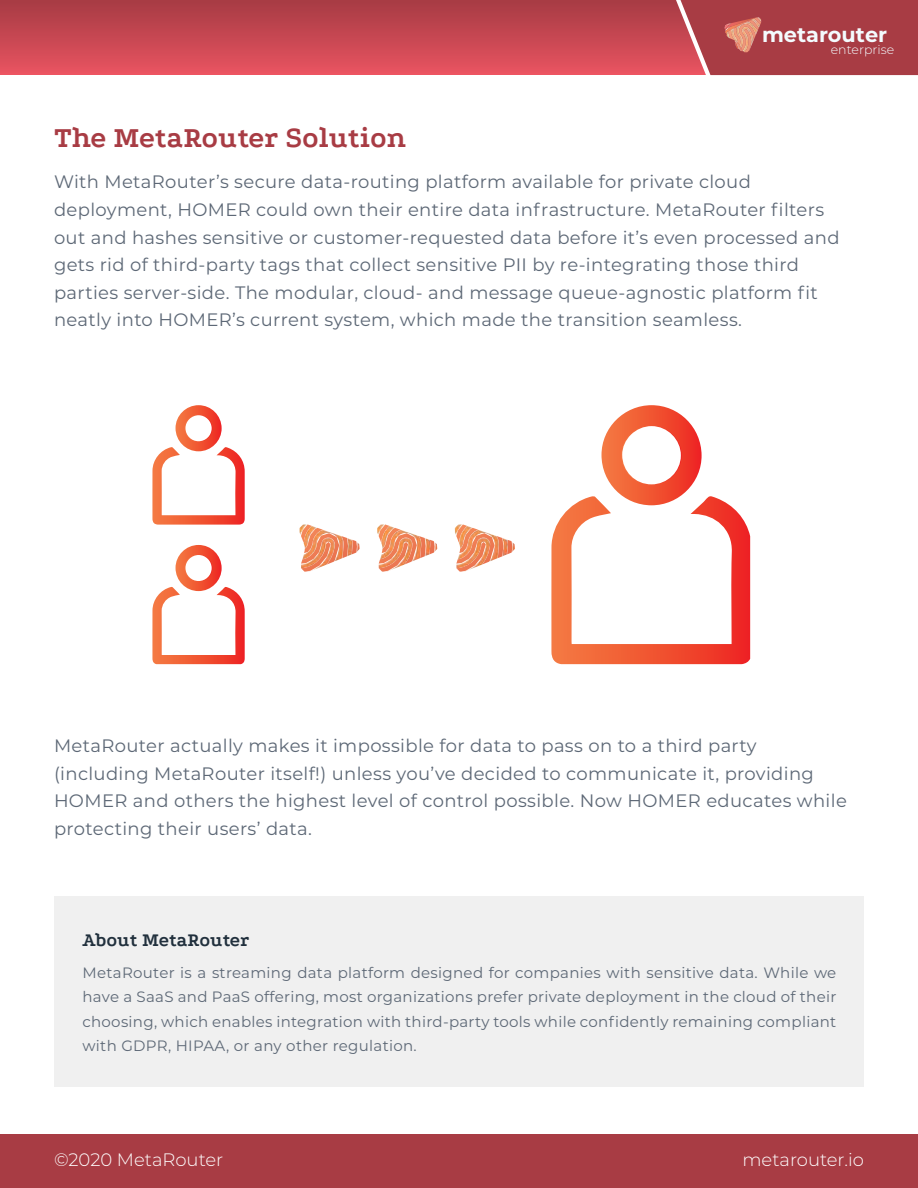
<style>
.page{position:relative;width:918px;height:1188px;background:#fff}
.page>*{position:absolute;margin:0;border:0;box-sizing:border-box;transform-origin:0 0}
.t1{font:700 30px "Podkova";color:#a83c44}
.t2{font:700 20.85px "Montserrat";color:#f4fbfe}
.t3{font:700 19.5px "Podkova";color:#21303d}
.t4{font:18px/27.6px "Montserrat";letter-spacing:.02em;color:#5d6876}
.t5{font:300 18px "Montserrat";color:#fff}
.t6{font:15px/24.6px "Montserrat";letter-spacing:.02em;color:#5d6876;text-align:justify}
.t7{font:300 12.45px "Montserrat";color:#f4fbfe}
</style>
<div class="page">
<div style="left:54px;top:896px;width:810px;height:190px;background:#f0f0f0"></div>
<div style="left:706px;top:0;width:212px;height:75px;background:#a83c44"></div>
<svg style="left:0;top:0;width:706px;height:75px"></svg>
<div style="left:0;top:1134px;width:918px;height:54px;background:#a83c44"></div>
<img style="left:724px;top:23px;width:1px;height:26px">
<img style="left:725px;top:41px;width:2px;height:10px">
<img style="left:725px;top:18px;width:2px;height:23px">
<img style="left:727px;top:17px;width:34px;height:35px">
<img style="left:739px;top:17px;width:22px;height:31px">
<svg style="left:551px;top:405px;width:199px;height:259px"></svg>
<svg style="left:152px;top:545px;width:93px;height:119px"></svg>
<svg style="left:152px;top:405px;width:93px;height:120px"></svg>
<img style="left:300px;top:526px;width:60px;height:26px">
<img style="left:301px;top:524px;width:56px;height:48px">
<img style="left:377px;top:526px;width:60px;height:43px">
<img style="left:379px;top:524px;width:56px;height:48px">
<img style="left:455px;top:527px;width:60px;height:25px">
<img style="left:456px;top:524px;width:56px;height:48px">
<p class="t2" style="left:762px;top:20px;width:127px">metarouter</p>
<p class="t7" style="left:831px;top:41px;width:65px">enterprise</p>
<h1 class="t1" style="left:54px;top:116px;width:354px">The MetaRouter Solution</h1>
<p class="t4" style="left:54px;top:168px;width:787px">With MetaRouter’s secure data-routing platform available for private cloud deployment, HOMER could own their entire data infrastructure. MetaRouter filters out and hashes sensitive or customer-requested data before it’s even processed and gets rid of third-party tags that collect sensitive PII by re-integrating those third parties server-side. The modular, cloud- and message queue-agnostic platform fit neatly into HOMER’s current system, which made the transition seamless.</p>
<p class="t4" style="left:54px;top:731px;width:794px">MetaRouter actually makes it impossible for data to pass on to a third party (including MetaRouter itself!) unless you’ve decided to communicate it, providing HOMER and others the highest level of control possible. Now HOMER educates while protecting their users’ data.</p>
<p class="t3" style="left:82px;top:926px;width:168px">About MetaRouter</p>
<p class="t6" style="left:82px;top:959px;width:755px">MetaRouter is a streaming data platform designed for companies with sensitive data. While we have a SaaS and PaaS offering, most organizations prefer private deployment in the cloud of their choosing, which enables integration with third-party tools while confidently remaining compliant with GDPR, HIPAA, or any other regulation.</p>
<p class="t5" style="left:54px;top:1148px;width:171px">©2020 MetaRouter</p>
<p class="t5" style="left:742px;top:1148px;width:123px">metarouter.io</p>
</div>
